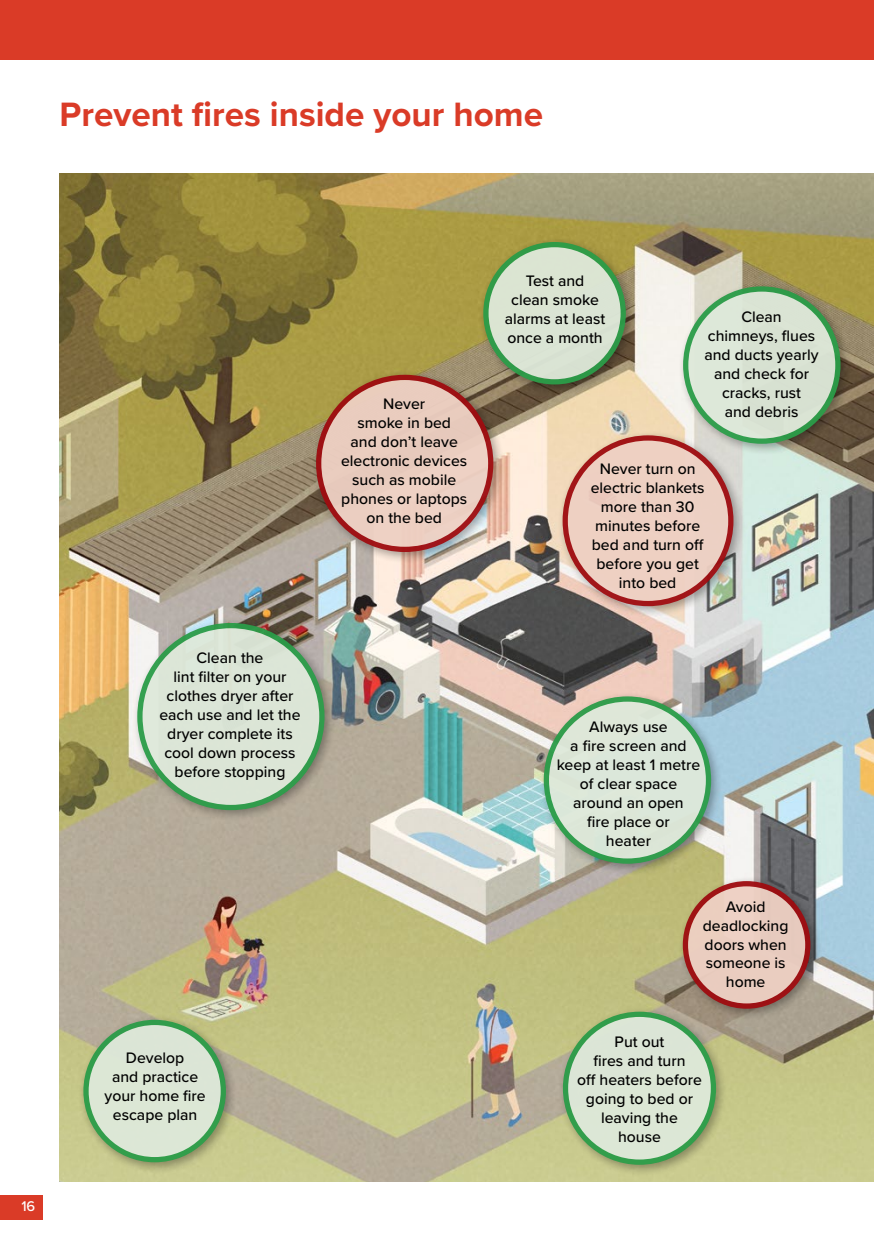
<style>
.page{position:relative;width:874px;height:1241px;background:#fff}
.page>*{position:absolute;margin:0;border:0;box-sizing:border-box;transform-origin:0 0}
.t1{font:700 35px "Proxima Nova";color:#da3b27}
.t2{font:500 15.75px/18.9px "Proxima Nova";color:#000;text-align:center}
.t3{font:500 14.53px "Proxima Nova";color:#fff}
</style>
<div class="page">
<div style="left:0;top:1194px;width:42px;height:25px;background:#da3b27"></div>
<div style="left:0;top:0;width:873px;height:60px;background:#da3b27"></div>
<img style="left:60px;top:174px;width:813px;height:1007px">
<div style="left:557px;top:1006px;width:171px;height:170px;background:#000;opacity:.35"></div>
<div style="left:565px;top:1014px;width:148px;height:147px;background:#dee9da;border-radius:50%"></div>
<div style="left:562px;top:1011px;width:153px;height:153px;border:5px solid #2a9c48;border-radius:50%"></div>
<div style="left:677px;top:875px;width:145px;height:146px;background:#000;opacity:.35"></div>
<div style="left:685px;top:883px;width:122px;height:122px;background:#eed0c3;border-radius:50%"></div>
<div style="left:682px;top:881px;width:128px;height:127px;border:5px solid #9e0b0f;border-radius:50%"></div>
<div style="left:557px;top:430px;width:188px;height:188px;background:#000;opacity:.35"></div>
<div style="left:565px;top:438px;width:165px;height:165px;background:#eed0c3;border-radius:50%"></div>
<div style="left:562px;top:435px;width:171px;height:171px;border:5px solid #9e0b0f;border-radius:50%"></div>
<div style="left:311px;top:369px;width:194px;height:195px;background:#000;opacity:.35"></div>
<div style="left:318px;top:377px;width:172px;height:172px;background:#eed0c3;border-radius:50%"></div>
<div style="left:316px;top:375px;width:177px;height:177px;border:5px solid #9e0b0f;border-radius:50%"></div>
<div style="left:78px;top:1014px;width:160px;height:160px;background:#000;opacity:.35"></div>
<div style="left:86px;top:1022px;width:137px;height:137px;background:#dee9da;border-radius:50%"></div>
<div style="left:83px;top:1019px;width:143px;height:143px;border:5px solid #2a9c48;border-radius:50%"></div>
<div style="left:478px;top:237px;width:160px;height:160px;background:#000;opacity:.35"></div>
<svg style="left:485px;top:244px;width:138px;height:138px;background:#d0dfca"></svg>
<div style="left:483px;top:242px;width:142px;height:142px;border:5px solid #2a9c48;border-radius:50%"></div>
<div style="left:677px;top:281px;width:175px;height:175px;background:#000;opacity:.35"></div>
<div style="left:685px;top:289px;width:152px;height:152px;background:#dee9da;border-radius:50%"></div>
<div style="left:682px;top:286px;width:158px;height:157px;border:5px solid #2a9c48;border-radius:50%"></div>
<div style="left:538px;top:691px;width:185px;height:184px;background:#000;opacity:.35"></div>
<div style="left:546px;top:699px;width:162px;height:162px;background:#dee9da;border-radius:50%"></div>
<div style="left:543px;top:696px;width:167px;height:167px;border:5px solid #2a9c48;border-radius:50%"></div>
<div style="left:132px;top:617px;width:205px;height:205px;background:#000;opacity:.35"></div>
<div style="left:140px;top:625px;width:182px;height:182px;background:#dee9da;border-radius:50%"></div>
<div style="left:137px;top:623px;width:187px;height:187px;border:5px solid #2a9c48;border-radius:50%"></div>
<h1 class="t1" style="left:60px;top:88px;width:484px">Prevent fires inside your home</h1>
<p class="t3" style="left:21px;top:1195px;width:15px">16</p>
<p class="t2" style="left:159px;top:648px;width:143px">Clean the<br>lint filter on your clothes dryer after each use and let the dryer complete its cool down process before stopping</p>
<p class="t2" style="left:104px;top:1047px;width:103px">Develop<br>and practice your home fire escape plan</p>
<p class="t2" style="left:341px;top:394px;width:128px">Never<br>smoke in bed<br>and don’t leave electronic devices such as mobile phones or laptops on the bed</p>
<p class="t2" style="left:504px;top:271px;width:102px">Test and<br>clean smoke alarms at least once a month</p>
<p class="t2" style="left:704px;top:307px;width:116px">Clean<br>chimneys, flues and ducts yearly and check for cracks, rust<br>and debris</p>
<p class="t2" style="left:590px;top:459px;width:115px">Never turn on electric blankets more than 30 minutes before bed and turn off before you get into bed</p>
<p class="t2" style="left:556px;top:716px;width:145px">Always use<br>a fire screen and keep at least 1 metre of clear space around an open<br>fire place or<br>heater</p>
<p class="t2" style="left:702px;top:896px;width:87px">Avoid deadlocking doors when someone is home</p>
<p class="t2" style="left:577px;top:1031px;width:126px">Put out<br>fires and turn<br>off heaters before going to bed or leaving the<br>house</p>
</div>
